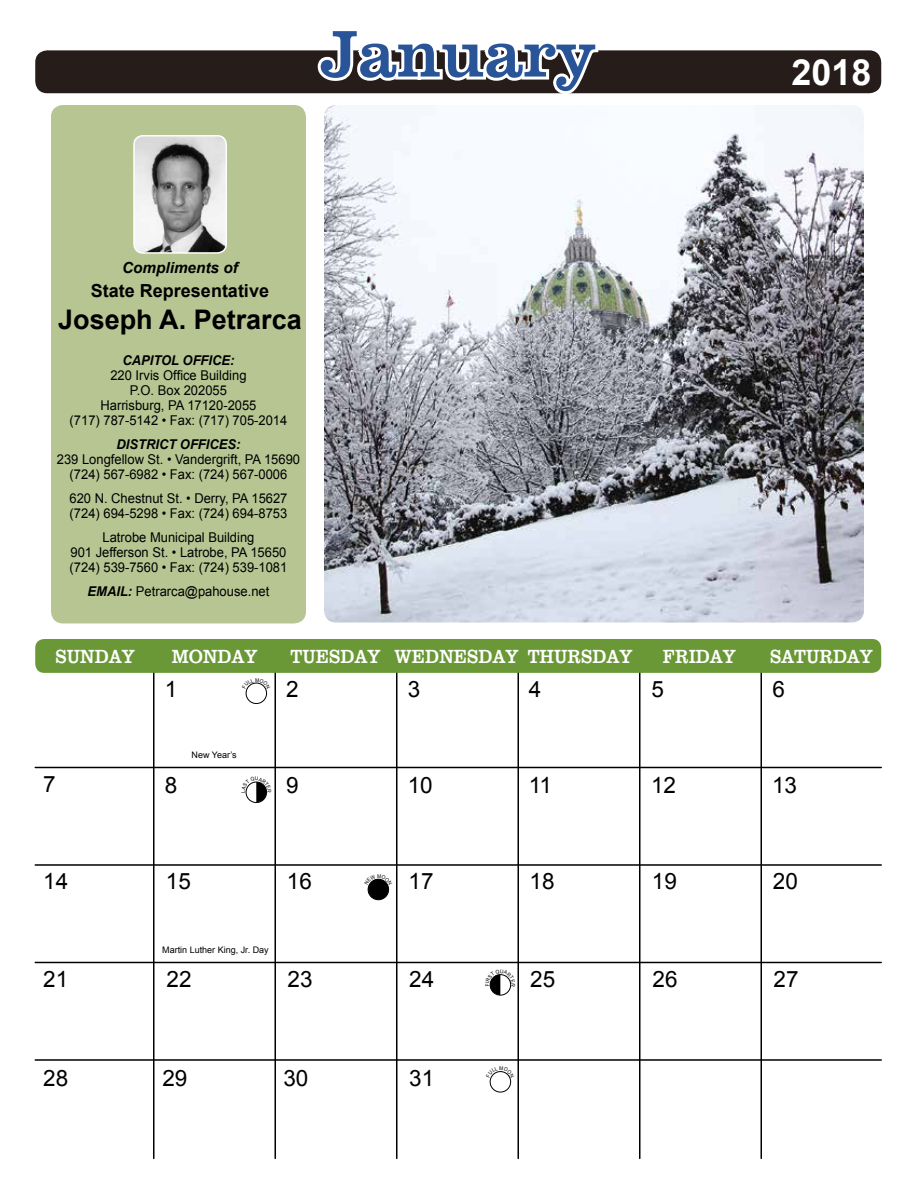
<style>
.page{position:relative;width:918px;height:1188px;background:#fff}
.page>*{position:absolute;margin:0;border:0;box-sizing:border-box;transform-origin:0 0}
.t1{font:67.5px "Gettysburg Regular SWFTE";color:#295598}
.t2{font:700 36px "Arial";color:#fff}
.t3{font:700 27px "Arial";color:#000001}
.t4{font:22.5px "Arial";color:#000001}
.t5{font:19.5px "Gettysburg Regular SWFTE";color:#fff;scale:.9 1}
.t6{font:700 18px "Arial";color:#000001}
.t7{font:italic 700 15.3px "Arial";color:#000001}
.t8{font:13.5px/15px "Arial";color:#000001;text-align:center;scale:.96 1}
.t9{font:italic 700 13.5px "Arial";color:#000001;scale:.96 1}
.t10{font:9px "Arial";color:#000001}
.s1{font-weight:700;font-style:italic}
</style>
<div class="page">
<div style="left:35px;top:50px;width:846px;height:43px;background:#261d1a;border-radius:12px"></div>
<div style="left:51px;top:105px;width:255px;height:518px;background:#b7c592;border-radius:12px"></div>
<svg style="left:313px;top:50px;width:288px;height:44px"></svg>
<hr style="left:153px;top:671px;width:1px;height:487px;background:#000001">
<hr style="left:274px;top:671px;width:2px;height:487px;background:#000001">
<hr style="left:396px;top:671px;width:2px;height:487px;background:#000001">
<hr style="left:518px;top:671px;width:1px;height:487px;background:#000001">
<hr style="left:639px;top:671px;width:1px;height:487px;background:#000001">
<hr style="left:760px;top:671px;width:2px;height:487px;background:#000001">
<hr style="left:35px;top:767px;width:846px;height:1px;background:#000001">
<hr style="left:35px;top:864px;width:846px;height:2px;background:#000001">
<hr style="left:35px;top:962px;width:846px;height:1px;background:#000001">
<hr style="left:35px;top:1059px;width:846px;height:2px;background:#000001">
<div style="left:35px;top:639px;width:846px;height:34px;background:#6a9836;border-radius:9px"></div>
<div style="left:246px;top:683px;width:21px;height:21px;border:1px solid #000001;border-radius:50%"></div>
<div style="left:490px;top:1071px;width:21px;height:21px;border:1px solid #000001;border-radius:50%"></div>
<div style="left:246px;top:782px;width:21px;height:21px;border:1px solid #000001;border-radius:50%"></div>
<div style="left:368px;top:879px;width:21px;height:21px;background:#000001;border-radius:50%"></div>
<div style="left:368px;top:879px;width:21px;height:21px;border:1px solid #000001;border-radius:50%"></div>
<img style="left:324px;top:105px;width:540px;height:517px">
<img style="left:136px;top:137px;width:89px;height:114px">
<div style="left:133px;top:135px;width:94px;height:119px;border:2px solid #fff;border-radius:9px"></div>
<svg style="left:246px;top:682px;width:20px;height:7px"></svg>
<svg style="left:491px;top:1071px;width:19px;height:6px"></svg>
<svg style="left:245px;top:781px;width:23px;height:21px"></svg>
<svg style="left:489px;top:974px;width:23px;height:21px"></svg>
<svg style="left:368px;top:878px;width:20px;height:7px"></svg>
<h1 class="t1" style="left:319px;top:11px;width:278px">January</h1>
<p class="t7" style="left:122px;top:258px;width:117px">Compliments of</p>
<h3 class="t6" style="left:91px;top:279px;width:180px">State Representative</h3>
<h3 class="t3" style="left:58px;top:302px;width:245px">Joseph A. Petrarca</h3>
<p class="t9" style="left:123px;top:351px;width:118px">CAPITOL OFFICE:</p>
<p class="t8" style="left:70px;top:367px;width:228px">220 Irvis Office Building<br>P.O. Box 202055<br>Harrisburg, PA 17120-2055<br>(717) 787-5142 • Fax: (717) 705-2014</p>
<p class="t9" style="left:117px;top:435px;width:131px">DISTRICT OFFICES:</p>
<p class="t8" style="left:57px;top:451px;width:255px">239 Longfellow St. • Vandergrift, PA 15690 (724) 567-6982 • Fax: (724) 567-0006</p>
<p class="t8" style="left:70px;top:490px;width:229px;text-align:left">620 N. Chestnut St. • Derry, PA 15627 (724) 694-5298 • Fax: (724) 694-8753</p>
<p class="t8" style="left:70px;top:529px;width:228px">Latrobe Municipal Building<br>901 Jefferson St. • Latrobe, PA 15650 (724) 539-7560 • Fax: (724) 539-1081</p>
<p class="t8" style="left:88px;top:583px;width:191px"><span class="s1">EMAIL:</span> Petrarca@pahouse.net</p>
<h2 class="t2" style="left:791px;top:49px;width:82px">2018</h2>
<h3 class="t5" style="left:56px;top:644px;width:89px">SUNDAY</h3>
<h3 class="t4" style="left:43px;top:770px;width:14px">7</h3>
<h3 class="t5" style="left:172px;top:644px;width:97px">MONDAY</h3>
<h3 class="t5" style="left:291px;top:644px;width:381px">TUESDAY WEDNESDAY THURSDAY</h3>
<h3 class="t5" style="left:663px;top:644px;width:82px">FRIDAY</h3>
<h3 class="t5" style="left:770px;top:644px;width:116px">SATURDAY</h3>
<h3 class="t4" style="left:165px;top:674px;width:14px">1</h3>
<h3 class="t4" style="left:165px;top:770px;width:14px">8</h3>
<p class="t10" style="left:192px;top:749px;width:47px">New Year’s</p>
<h3 class="t4" style="left:286px;top:674px;width:14px">2</h3>
<h3 class="t4" style="left:286px;top:770px;width:14px">9</h3>
<h3 class="t4" style="left:408px;top:674px;width:14px">3</h3>
<h3 class="t4" style="left:408px;top:770px;width:27px">10</h3>
<h3 class="t4" style="left:529px;top:674px;width:14px">4</h3>
<h3 class="t4" style="left:529px;top:770px;width:25px">11</h3>
<h3 class="t4" style="left:652px;top:674px;width:14px">5</h3>
<h3 class="t4" style="left:651px;top:770px;width:27px">12</h3>
<h3 class="t4" style="left:773px;top:674px;width:14px">6</h3>
<h3 class="t4" style="left:772px;top:770px;width:27px">13</h3>
<h3 class="t4" style="left:43px;top:867px;width:27px">14</h3>
<h3 class="t4" style="left:43px;top:965px;width:27px">21</h3>
<h3 class="t4" style="left:166px;top:867px;width:27px">15</h3>
<h3 class="t4" style="left:287px;top:867px;width:27px">16</h3>
<p class="t10" style="left:162px;top:944px;width:108px">Martin Luther King, Jr. Day</p>
<h3 class="t4" style="left:166px;top:965px;width:27px">22</h3>
<h3 class="t4" style="left:288px;top:965px;width:27px">23</h3>
<h3 class="t4" style="left:409px;top:867px;width:27px">17</h3>
<h3 class="t4" style="left:409px;top:965px;width:27px">24</h3>
<h3 class="t4" style="left:530px;top:867px;width:27px">18</h3>
<h3 class="t4" style="left:530px;top:965px;width:27px">25</h3>
<h3 class="t4" style="left:652px;top:867px;width:27px">19</h3>
<h3 class="t4" style="left:653px;top:965px;width:27px">26</h3>
<h3 class="t4" style="left:773px;top:867px;width:27px">20</h3>
<h3 class="t4" style="left:774px;top:965px;width:27px">27</h3>
<h3 class="t4" style="left:43px;top:1064px;width:27px">28</h3>
<h3 class="t4" style="left:162px;top:1064px;width:27px">29</h3>
<h3 class="t4" style="left:283px;top:1064px;width:27px">30</h3>
<h3 class="t4" style="left:409px;top:1064px;width:27px">31</h3>
</div>
